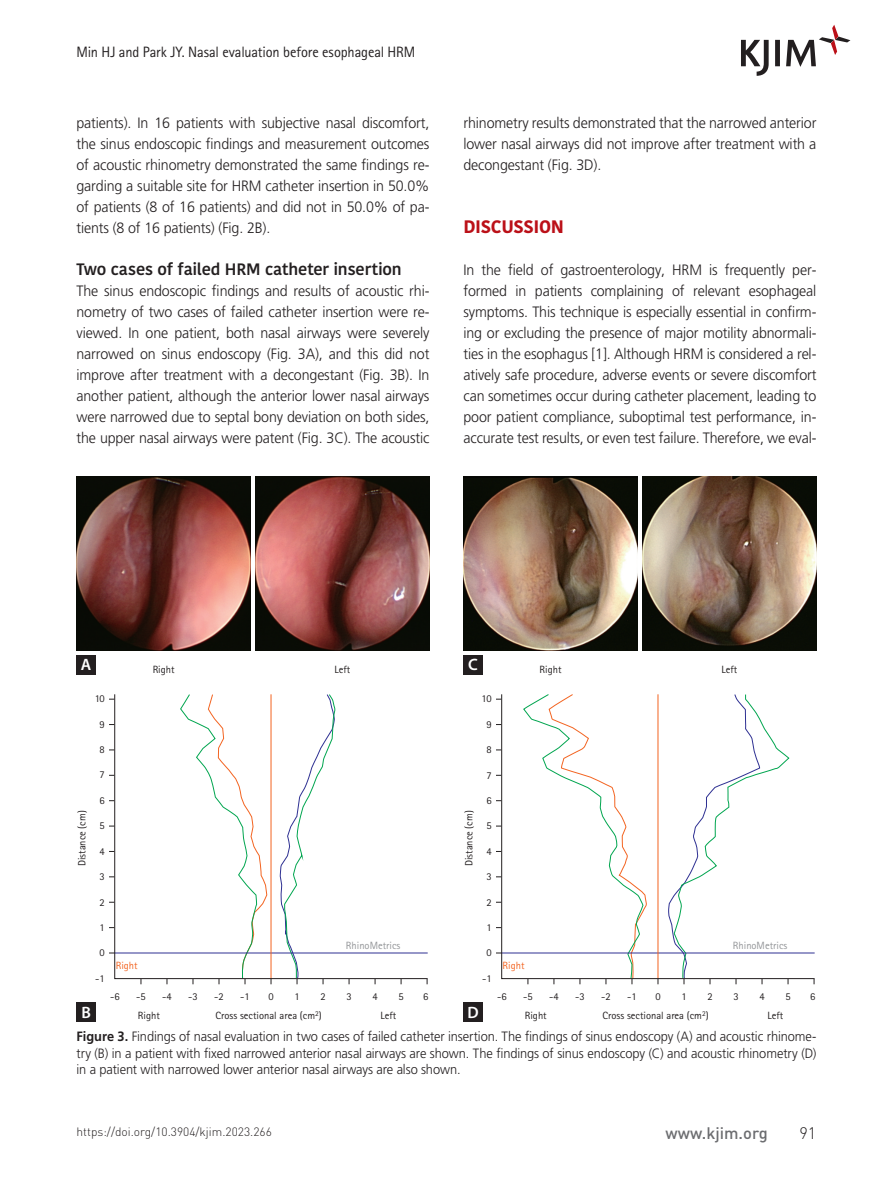
<style>
.page{position:relative;width:893px;height:1191px;background:#fff}
.page>*{position:absolute;margin:0;border:0;box-sizing:border-box;transform-origin:0 0}
.t1{font:700 18px "Kohinoor Bangla";letter-spacing:-.02em;color:#bb1018}
.t2{font:600 16.5px "Kohinoor Bangla";letter-spacing:-.01em;color:#231f20}
.t3{font:500 16.5px "DIN Pro";color:#6c6d70}
.t4{font:600 16.5px "Myriad Pro";color:#fff}
.t5{font:300 16.5px "DIN Pro";color:#231f20}
.t6{font:300 15px/21px "Frutiger LT Std";letter-spacing:-.01em;color:#231f20;text-align:justify;scale:.95 1}
.t7{font:15px "Rotis Sans Serif Std";letter-spacing:-.01em;color:#231f20;scale:.96 1}
.t8{font:300 13.5px/16.2px "Frutiger LT Std";letter-spacing:-.01em;color:#231f20;text-align:justify;scale:.95 1}
.t9{font:300 12px "DIN Pro";color:#231f20}
.t10{font:10.5px "Rotis Sans Serif Std";color:#231f20}
.t11{font:10.5px "Rotis Sans Serif Std";color:#939598}
.t12{font:10.5px "Rotis Sans Serif Std";color:#f36421}
.s1{font-weight:700}
</style>
<div class="page">
<svg style="left:741px;top:25px;width:109px;height:51px"></svg>
<img style="left:77px;top:477px;width:174px;height:174px">
<img style="left:463px;top:477px;width:175px;height:174px">
<img style="left:255px;top:477px;width:174px;height:174px">
<img style="left:642px;top:477px;width:174px;height:174px">
<div style="left:77px;top:655px;width:19px;height:19px;background:#231f20"></div>
<div style="left:463px;top:655px;width:20px;height:19px;background:#231f20"></div>
<div style="left:77px;top:1002px;width:19px;height:19px;background:#231f20"></div>
<div style="left:463px;top:1002px;width:20px;height:19px;background:#231f20"></div>
<svg style="left:114px;top:694px;width:314px;height:285px"></svg>
<svg style="left:501px;top:694px;width:314px;height:285px"></svg>
<p class="t7" style="left:77px;top:43px;width:354px">Min HJ and Park JY. Nasal evaluation before esophageal HRM</p>
<p class="t6" style="left:77px;top:112px;width:373px">patients). In 16 patients with subjective nasal discomfort, the sinus endoscopic findings and measurement outcomes of acoustic rhinometry demonstrated the same findings re&shy;garding a suitable site for HRM catheter insertion in 50.0% of patients (8 of 16 patients) and did not in 50.0% of pa&shy;tients (8 of 16 patients) (Fig. 2B).</p>
<p class="t2" style="left:77px;top:255px;width:327px">Two cases of failed HRM catheter insertion</p>
<p class="t6" style="left:77px;top:280px;width:373px">The sinus endoscopic findings and results of acoustic rhi&shy;nometry of two cases of failed catheter insertion were re&shy;viewed. In one patient, both nasal airways were severely narrowed on sinus endoscopy (Fig. 3A), and this did not improve after treatment with a decongestant (Fig. 3B). In another patient, although the anterior lower nasal airways were narrowed due to septal bony deviation on both sides, the upper nasal airways were patent (Fig. 3C). The acoustic</p>
<p class="t6" style="left:463px;top:112px;width:373px">rhinometry results demonstrated that the narrowed anterior lower nasal airways did not improve after treatment with a decongestant (Fig. 3D).</p>
<p class="t1" style="left:463px;top:210px;width:102px">DISCUSSION</p>
<p class="t6" style="left:463px;top:259px;width:373px">In the field of gastroenterology, HRM is frequently per&shy;formed in patients complaining of relevant esophageal symptoms. This technique is especially essential in confirm&shy;ing or excluding the presence of major motility abnormali&shy;ties in the esophagus [1]. Although HRM is considered a rel&shy;atively safe procedure, adverse events or severe discomfort can sometimes occur during catheter placement, leading to poor patient compliance, suboptimal test performance, in&shy;accurate test results, or even test failure. Therefore, we eval-</p>
<p class="t4" style="left:81px;top:654px;width:12px">A</p>
<p class="t4" style="left:468px;top:654px;width:11px">C</p>
<p class="t10" style="left:153px;top:663px;width:23px">Right</p>
<p class="t10" style="left:334px;top:663px;width:17px">Left</p>
<p class="t10" style="left:540px;top:663px;width:23px">Right</p>
<p class="t10" style="left:721px;top:663px;width:17px">Left</p>
<p class="t10" style="left:95px;top:692px;width:12px">10</p>
<p class="t10" style="left:100px;top:718px;width:7px">9</p>
<p class="t10" style="left:100px;top:743px;width:7px">8</p>
<p class="t10" style="left:100px;top:768px;width:7px">7</p>
<p class="t10" style="left:100px;top:794px;width:7px">6</p>
<p class="t10" style="left:100px;top:819px;width:7px">5</p>
<p class="t10" style="left:100px;top:845px;width:7px">4</p>
<p class="t10" style="left:100px;top:870px;width:7px">3</p>
<p class="t10" style="left:100px;top:896px;width:7px">2</p>
<p class="t10" style="left:100px;top:921px;width:7px">1</p>
<p class="t10" style="left:100px;top:946px;width:7px">0</p>
<p class="t10" style="left:95px;top:972px;width:11px">-1</p>
<p class="t10" style="left:482px;top:692px;width:12px">10</p>
<p class="t10" style="left:486px;top:718px;width:7px">9</p>
<p class="t10" style="left:486px;top:743px;width:7px">8</p>
<p class="t10" style="left:486px;top:768px;width:7px">7</p>
<p class="t10" style="left:486px;top:794px;width:7px">6</p>
<p class="t10" style="left:486px;top:819px;width:7px">5</p>
<p class="t10" style="left:486px;top:845px;width:7px">4</p>
<p class="t10" style="left:486px;top:870px;width:7px">3</p>
<p class="t10" style="left:486px;top:896px;width:7px">2</p>
<p class="t10" style="left:486px;top:921px;width:7px">1</p>
<p class="t10" style="left:486px;top:946px;width:7px">0</p>
<p class="t10" style="left:482px;top:972px;width:11px">-1</p>
<p class="t10" style="left:76px;top:866px;width:57px;rotate:-90deg">Distance (cm)</p>
<p class="t10" style="left:463px;top:866px;width:57px;rotate:-90deg">Distance (cm)</p>
<p class="t11" style="left:346px;top:939px;width:56px">RhinoMetrics</p>
<p class="t11" style="left:733px;top:939px;width:56px">RhinoMetrics</p>
<p class="t12" style="left:116px;top:959px;width:23px">Right</p>
<p class="t12" style="left:503px;top:959px;width:23px">Right</p>
<p class="t10" style="left:110px;top:990px;width:11px">-6</p>
<p class="t10" style="left:136px;top:990px;width:11px">-5</p>
<p class="t10" style="left:162px;top:990px;width:11px">-4</p>
<p class="t10" style="left:188px;top:990px;width:11px">-3</p>
<p class="t10" style="left:214px;top:990px;width:11px">-2</p>
<p class="t10" style="left:240px;top:990px;width:11px">-1</p>
<p class="t10" style="left:268px;top:990px;width:7px">0</p>
<p class="t10" style="left:294px;top:990px;width:7px">1</p>
<p class="t10" style="left:320px;top:990px;width:7px">2</p>
<p class="t10" style="left:346px;top:990px;width:7px">3</p>
<p class="t10" style="left:372px;top:990px;width:7px">4</p>
<p class="t10" style="left:398px;top:990px;width:7px">5</p>
<p class="t10" style="left:423px;top:990px;width:7px">6</p>
<p class="t10" style="left:138px;top:1009px;width:23px">Right</p>
<p class="t10" style="left:216px;top:1009px;width:108px">Cross sectional area (cm<sup>2</sup>)</p>
<p class="t10" style="left:381px;top:1009px;width:17px">Left</p>
<p class="t4" style="left:81px;top:1001px;width:11px">B</p>
<p class="t4" style="left:467px;top:1001px;width:13px">D</p>
<p class="t10" style="left:497px;top:990px;width:11px">-6</p>
<p class="t10" style="left:523px;top:990px;width:11px">-5</p>
<p class="t10" style="left:549px;top:990px;width:11px">-4</p>
<p class="t10" style="left:575px;top:990px;width:11px">-3</p>
<p class="t10" style="left:601px;top:990px;width:11px">-2</p>
<p class="t10" style="left:627px;top:990px;width:11px">-1</p>
<p class="t10" style="left:655px;top:990px;width:7px">0</p>
<p class="t10" style="left:681px;top:990px;width:7px">1</p>
<p class="t10" style="left:707px;top:990px;width:7px">2</p>
<p class="t10" style="left:733px;top:990px;width:7px">3</p>
<p class="t10" style="left:759px;top:990px;width:7px">4</p>
<p class="t10" style="left:785px;top:990px;width:7px">5</p>
<p class="t10" style="left:810px;top:990px;width:7px">6</p>
<p class="t10" style="left:525px;top:1009px;width:23px">Right</p>
<p class="t10" style="left:602px;top:1009px;width:108px">Cross sectional area (cm<sup>2</sup>)</p>
<p class="t10" style="left:767px;top:1009px;width:17px">Left</p>
<p class="t8" style="left:77px;top:1028px;width:780px"><span class="s1">Figure 3.</span> Findings of nasal evaluation in two cases of failed catheter insertion. The findings of sinus endoscopy (A) and acoustic rhinome&shy;try (B) in a patient with fixed narrowed anterior nasal airways are shown. The findings of sinus endoscopy (C) and acoustic rhinometry (D) in a patient with narrowed lower anterior nasal airways are also shown.</p>
<p class="t9" style="left:77px;top:1123px;width:197px">https://doi.org/10.3904/kjim.2023.266</p>
<p class="t3" style="left:666px;top:1121px;width:104px">www.kjim.org</p>
<p class="t5" style="left:799px;top:1121px;width:18px">91</p>
</div>
